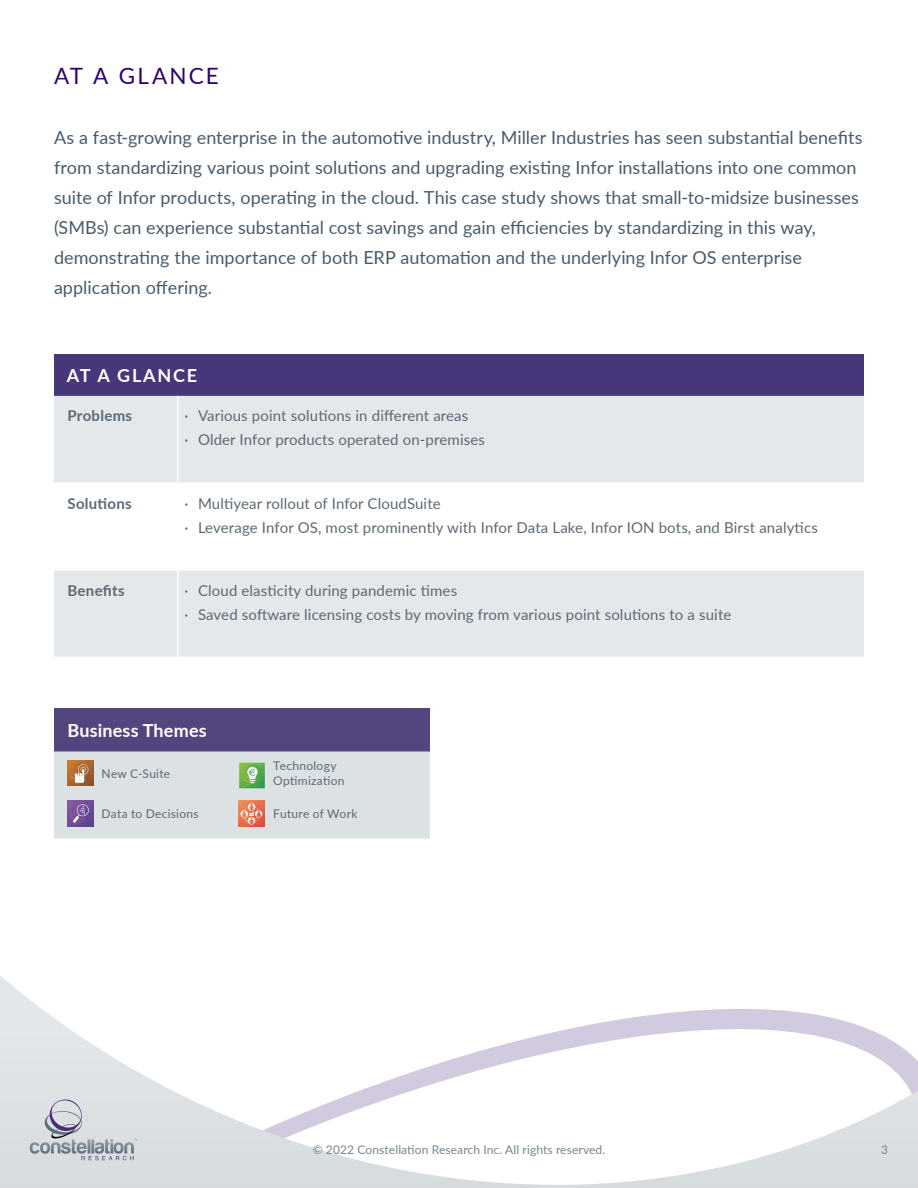
<style>
.page{position:relative;width:918px;height:1188px;background:#fff}
.page>*{position:absolute;margin:0;border:0;box-sizing:border-box;transform-origin:0 0}
.t1{font:22.5px "Lato";letter-spacing:.1em;color:#2f006f}
.t2{font:18px/30px "Lato";color:#495b6a}
.t3{font:700 18px "Lato";letter-spacing:.01em;color:#fff}
.t4{font:700 18px "Lato";letter-spacing:.1em;color:#fff}
.t5{font:15px/24px "Lato";letter-spacing:.01em;color:#5c6976}
.t6{font:700 15px "Lato";letter-spacing:.02em;color:#5c6976}
.t7{font:12px/15px "Lato";letter-spacing:.025em;color:#5c6976}
.t8{font:12px "Lato";letter-spacing:.01em;color:#738592}
</style>
<div class="page">
<svg style="left:0;top:976px;width:918px;height:212px"></svg>
<svg style="left:30px;top:1099px;width:108px;height:61px;background:#c6cbd2"></svg>
<div style="left:54px;top:708px;width:376px;height:44px;background:#53467f"></div>
<div style="left:54px;top:354px;width:810px;height:42px;background:#473679"></div>
<div style="left:54px;top:396px;width:810px;height:261px;background:#e4e8ea"></div>
<svg style="left:54px;top:484px;width:810px;height:86px"></svg>
<hr style="left:54px;top:483px;width:123px;height:1px;background:#fff">
<hr style="left:178px;top:483px;width:686px;height:1px;background:#fff">
<hr style="left:54px;top:570px;width:123px;height:1px;background:#fff">
<hr style="left:178px;top:570px;width:686px;height:1px;background:#fff">
<hr style="left:177px;top:396px;width:1px;height:87px;background:#fff">
<hr style="left:177px;top:483px;width:1px;height:87px;background:#fff">
<hr style="left:177px;top:570px;width:1px;height:87px;background:#fff">
<svg style="left:54px;top:752px;width:376px;height:86px;background:#d7d9d9"></svg>
<p class="t1" style="left:54px;top:60px;width:166px">AT A GLANCE</p>
<p class="t2" style="left:54px;top:122px;width:810px">As a fast-growing enterprise in the automotive industry, Miller Industries has seen substantial benefits from standardizing various point solutions and upgrading existing Infor installations into one common suite of Infor products, operating in the cloud. This case study shows that small-to-midsize businesses (SMBs) can experience substantial cost savings and gain efficiencies by standardizing in this way, demonstrating the importance of both ERP automation and the underlying Infor OS enterprise application offering.</p>
<p class="t4" style="left:67px;top:363px;width:132px">AT A GLANCE</p>
<p class="t6" style="left:68px;top:405px;width:66px">Problems</p>
<p class="t5" style="left:184px;top:403px;width:302px">· Various point solutions in different areas<br>· Older Infor products operated on-premises</p>
<p class="t6" style="left:68px;top:492px;width:66px">Solutions</p>
<p class="t5" style="left:184px;top:490px;width:635px">· Multiyear rollout of Infor CloudSuite<br>· Leverage Infor OS, most prominently with Infor Data Lake, Infor ION bots, and Birst analytics</p>
<p class="t6" style="left:68px;top:579px;width:59px">Benefits</p>
<p class="t5" style="left:184px;top:578px;width:548px">· Cloud elasticity during pandemic times<br>· Saved software licensing costs by moving from various point solutions to a suite</p>
<p class="t3" style="left:68px;top:717px;width:141px">Business Themes</p>
<p class="t7" style="left:102px;top:766px;width:70px">New C-Suite</p>
<p class="t7" style="left:273px;top:758px;width:73px">Technology<br>Optimization</p>
<p class="t7" style="left:102px;top:806px;width:99px">Data to Decisions</p>
<p class="t7" style="left:273px;top:806px;width:86px">Future of Work</p>
<p class="t8" style="left:313px;top:1141px;width:294px">© 2022 Constellation Research Inc. All rights reserved.</p>
<p class="t8" style="left:881px;top:1141px;width:8px">3</p>
</div>
